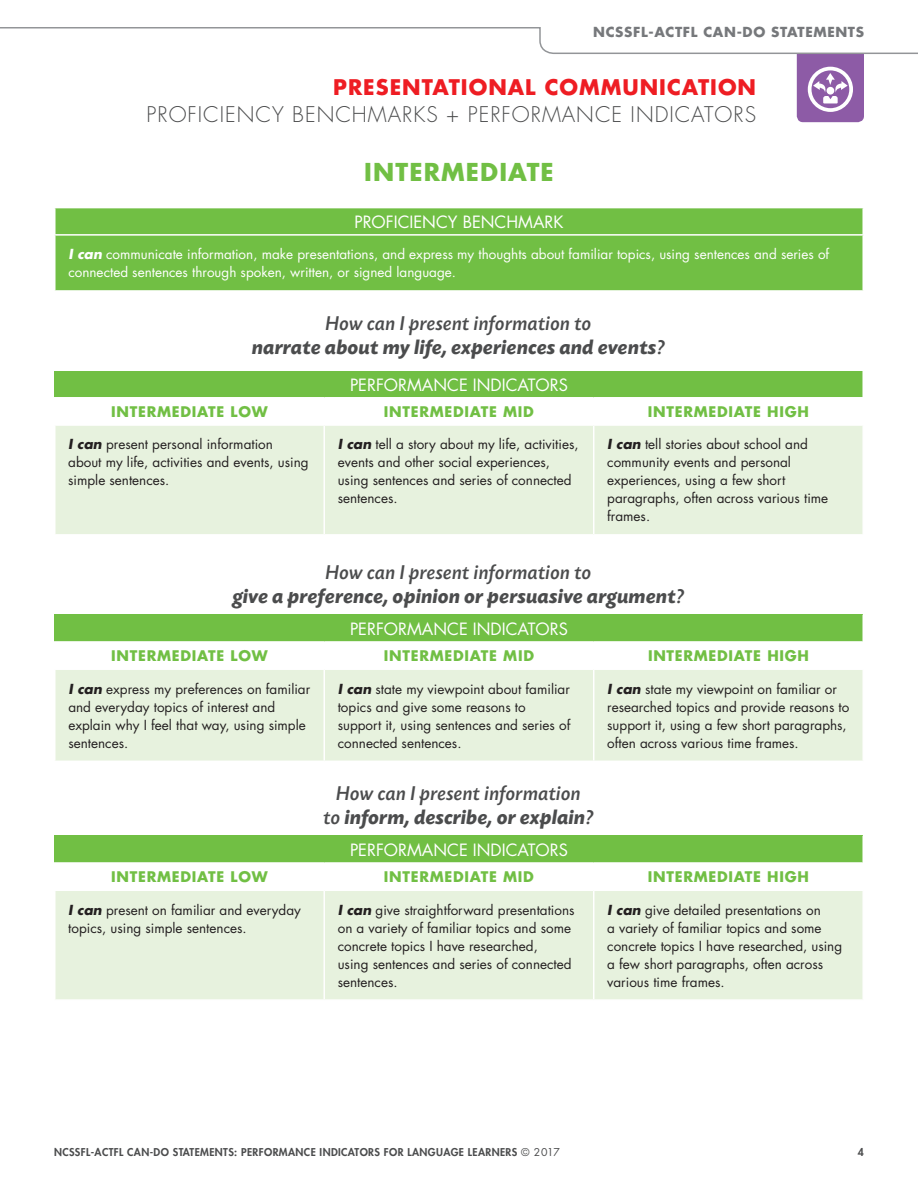
<style>
.page{position:relative;width:918px;height:1188px;background:#fff}
.page>*{position:absolute;margin:0;border:0;box-sizing:border-box;transform-origin:0 0}
.t1{font:700 24px "Futura";letter-spacing:.045em;color:#71bf44}
.t2{font:italic 700 21px/24px "Today BEF";color:#4b4c4d;text-align:center}
.t3{font:italic 500 21px/24px "Today BEF";color:#4b4c4d;text-align:center}
.t4{font:300 21px "Futura";letter-spacing:.045em;color:#4b4c4d}
.t5{font:700 21px "Futura";letter-spacing:.045em;color:#ee1d23}
.t6{font:16.5px "Futura";color:#fff}
.t7{font:700 14.25px "Futura";letter-spacing:.05em;color:#71bf44}
.t8{font:13.5px/18px "Futura";color:#231f20}
.t9{font:13.5px/18px "Futura";color:#fff}
.t10{font:700 13.5px "Futura";letter-spacing:.045em;color:#76787b}
.t11{font:800 10.5px "Futura";letter-spacing:.035em;color:#4b4c4d}
.s1{font-weight:700;font-style:italic}
.s2{font-weight:500}
.s3{font-weight:700}
.s4{font-weight:400}
</style>
<div class="page">
<div style="left:56px;top:208px;width:806px;height:82px;background:#71bf44"></div>
<hr style="left:54px;top:234px;width:810px;height:2px;background:#fff">
<div style="left:55px;top:371px;width:808px;height:27px;background:#71bf44"></div>
<div style="left:56px;top:426px;width:806px;height:108px;background:#e7f2de"></div>
<hr style="left:323px;top:426px;width:2px;height:108px;background:#fff">
<hr style="left:593px;top:426px;width:1px;height:108px;background:#fff">
<hr style="left:862px;top:371px;width:2px;height:26px;background:#fff">
<hr style="left:54px;top:397px;width:270px;height:2px;background:#fff">
<hr style="left:324px;top:397px;width:270px;height:2px;background:#fff">
<hr style="left:594px;top:397px;width:270px;height:2px;background:#fff">
<div style="left:55px;top:615px;width:808px;height:27px;background:#71bf44"></div>
<div style="left:56px;top:670px;width:806px;height:91px;background:#e7f2de"></div>
<hr style="left:593px;top:670px;width:1px;height:91px;background:#fff">
<hr style="left:862px;top:615px;width:2px;height:26px;background:#fff">
<hr style="left:54px;top:641px;width:270px;height:2px;background:#fff">
<hr style="left:324px;top:641px;width:270px;height:2px;background:#fff">
<hr style="left:594px;top:641px;width:270px;height:2px;background:#fff">
<hr style="left:323px;top:670px;width:2px;height:91px;background:#fff">
<div style="left:55px;top:836px;width:808px;height:27px;background:#71bf44"></div>
<div style="left:56px;top:891px;width:806px;height:108px;background:#e7f2de"></div>
<hr style="left:323px;top:891px;width:2px;height:108px;background:#fff">
<hr style="left:862px;top:836px;width:2px;height:26px;background:#fff">
<hr style="left:54px;top:862px;width:270px;height:2px;background:#fff">
<hr style="left:324px;top:862px;width:270px;height:2px;background:#fff">
<hr style="left:594px;top:862px;width:270px;height:2px;background:#fff">
<hr style="left:593px;top:891px;width:1px;height:108px;background:#fff">
<svg style="left:0;top:27px;width:918px;height:95px"></svg>
<p class="t10" style="left:593px;top:23px;width:272px">NCSSFL-ACTFL CAN-DO STATEMENTS</p>
<h2 class="t5" style="left:333px;top:73px;width:424px">PRESENTATIONAL COMMUNICATION</h2>
<h2 class="t4" style="left:147px;top:101px;width:611px">PROFICIENCY BENCHMARKS + PERFORMANCE INDICATORS</h2>
<h1 class="t1" style="left:364px;top:156px;width:191px">INTERMEDIATE</h1>
<p class="t6" style="left:354px;top:210px;width:211px">PROFICIENCY BENCHMARK</p>
<p class="t9" style="left:68px;top:245px;width:762px"><span class="s1">I can</span> communicate information, make presentations, and express my thoughts about familiar topics, using sentences and series of connected sentences through spoken, written, or signed language.</p>
<h2 class="t2" style="left:253px;top:312px;width:414px"><span class="s2">How can I present information to<br></span>narrate about my life, experiences and events<span class="s2">?</span></h2>
<p class="t6" style="left:350px;top:373px;width:219px">PERFORMANCE INDICATORS</p>
<p class="t7" style="left:111px;top:402px;width:158px">INTERMEDIATE LOW</p>
<p class="t7" style="left:384px;top:402px;width:152px">INTERMEDIATE MID</p>
<p class="t7" style="left:648px;top:402px;width:162px">INTERMEDIATE HIGH</p>
<p class="t8" style="left:68px;top:435px;width:242px"><span class="s1">I can</span> present personal information about my life, activities and events, using simple sentences.</p>
<p class="t8" style="left:338px;top:435px;width:242px"><span class="s1">I can</span> tell a story about my life, activities, events and other social experiences, using sentences and series of connected sentences.</p>
<p class="t8" style="left:607px;top:435px;width:223px"><span class="s1">I can</span> tell stories about school and community events and personal experiences, using a few short paragraphs, often across various time frames.</p>
<h2 class="t2" style="left:233px;top:561px;width:453px"><span class="s2">How can I present information to<br></span>give a preference, opinion or persuasive argument<span class="s2">?</span></h2>
<p class="t6" style="left:350px;top:617px;width:219px">PERFORMANCE INDICATORS</p>
<p class="t7" style="left:111px;top:646px;width:158px">INTERMEDIATE LOW</p>
<p class="t7" style="left:384px;top:646px;width:152px">INTERMEDIATE MID</p>
<p class="t7" style="left:648px;top:646px;width:162px">INTERMEDIATE HIGH</p>
<p class="t8" style="left:68px;top:680px;width:243px"><span class="s1">I can</span> express my preferences on familiar and everyday topics of interest and explain why I feel that way, using simple sentences.</p>
<p class="t8" style="left:338px;top:679px;width:234px"><span class="s1">I can</span> state my viewpoint about familiar topics and give some reasons to support it, using sentences and series of connected sentences.</p>
<p class="t8" style="left:607px;top:679px;width:244px"><span class="s1">I can</span> state my viewpoint on familiar or researched topics and provide reasons to support it, using a few short paragraphs, often across various time frames.</p>
<h2 class="t3" style="left:324px;top:782px;width:272px">How can I present information<br>to <span class="s3">inform, describe, or explain</span>?</h2>
<p class="t6" style="left:350px;top:838px;width:219px">PERFORMANCE INDICATORS</p>
<p class="t7" style="left:111px;top:867px;width:158px">INTERMEDIATE LOW</p>
<p class="t7" style="left:384px;top:867px;width:152px">INTERMEDIATE MID</p>
<p class="t7" style="left:648px;top:867px;width:162px">INTERMEDIATE HIGH</p>
<p class="t8" style="left:68px;top:900px;width:234px"><span class="s1">I can</span> present on familiar and everyday topics, using simple sentences.</p>
<p class="t8" style="left:338px;top:900px;width:238px"><span class="s1">I can</span> give straightforward presentations on a variety of familiar topics and some concrete topics I have researched,<br>using sentences and series of connected sentences.</p>
<p class="t8" style="left:607px;top:900px;width:237px"><span class="s1">I can</span> give detailed presentations on<br>a variety of familiar topics and some concrete topics I have researched, using a few short paragraphs, often across various time frames.</p>
<p class="t11" style="left:54px;top:1145px;width:507px">NCSSFL-ACTFL CAN-DO STATEMENTS: PERFORMANCE INDICATORS FOR LANGUAGE LEARNERS <span class="s4">© 2017</span></p>
<p class="t11" style="left:858px;top:1145px;width:8px">4</p>
<p class="t11" style="left:851px;top:1145px;width:14px">13</p>
</div>
